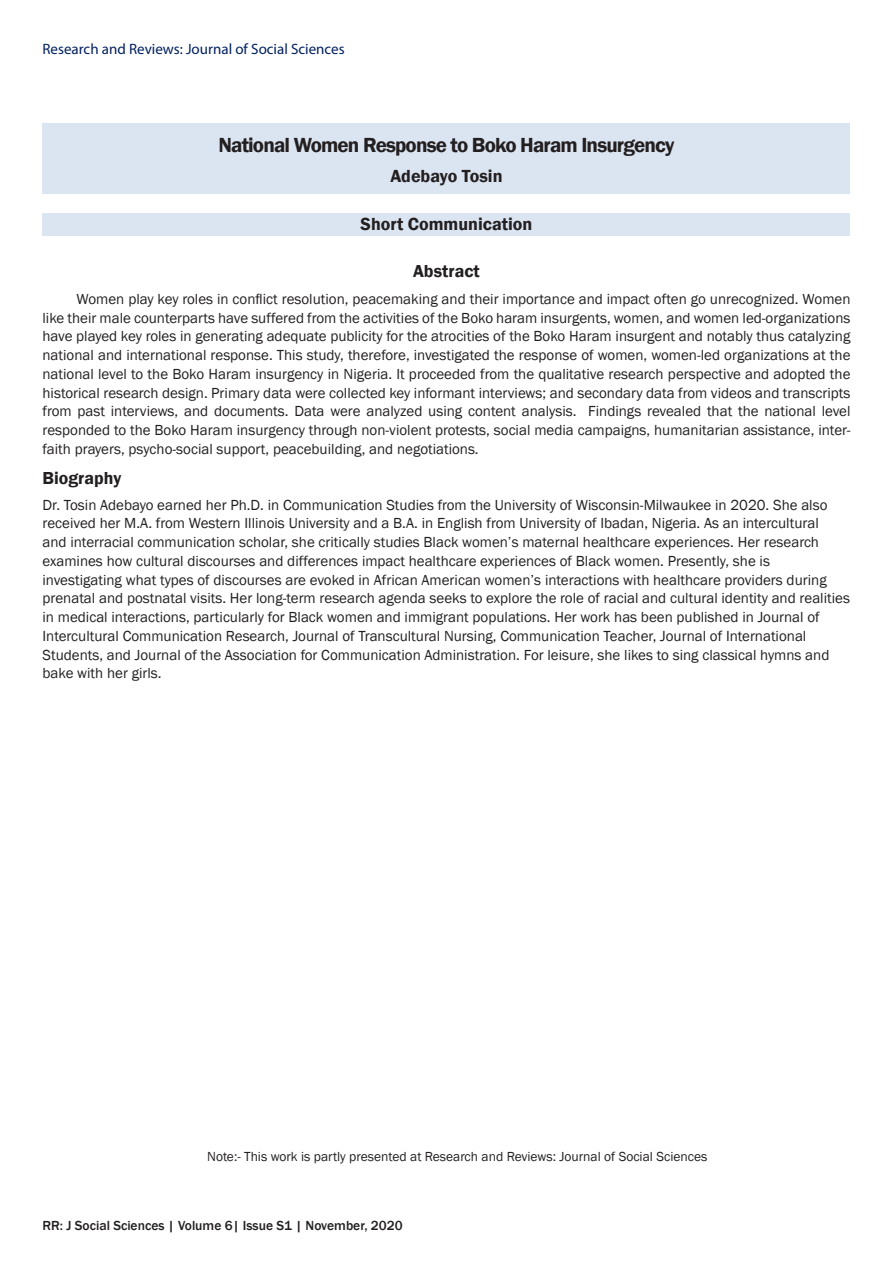
<style>
.page{position:relative;width:893px;height:1263px;background:#fff}
.page>*{position:absolute;margin:0;border:0;box-sizing:border-box;transform-origin:0 0}
.t1{font:600 21px "Franklin Gothic";letter-spacing:-.04em;color:#231f20}
.t2{font:600 18px "Franklin Gothic";color:#231f20}
.Default{font:600 17.85px "Franklin Gothic";color:#231f20}
.Default-2{font:15px/18.8px "Franklin Gothic";color:#231f20}
.BD{font:15px/18.8px "Franklin Gothic";color:#231f20;text-align:justify}
.t3{font:15px "Myriad Pro";color:#002060}
.Default-3{font:13.5px "Franklin Gothic";color:#231f20}
.t4{font:500 13.5px "Franklin Gothic";color:#231f20}
</style>
<div class="page">
<div style="left:43px;top:124px;width:807px;height:70px;background:#dbe5f1"></div>
<div style="left:43px;top:213px;width:807px;height:23px;background:#dbe5f1"></div>
<p class="t3" style="left:43px;top:39px;width:304px">Research and Reviews: Journal of Social Sciences</p>
<p class="t1" style="left:218px;top:132px;width:458px">National Women Response to Boko Haram Insurgency</p>
<p class="t2" style="left:390px;top:164px;width:114px">Adebayo Tosin</p>
<p class="t2" style="left:361px;top:213px;width:173px">Short Communication</p>
<p class="Default" style="left:413px;top:260px;width:68px">Abstract</p>
<p class="BD" style="left:43px;top:290px;width:809px;text-indent:34px">Women play key roles in conflict resolution, peacemaking and their importance and impact often go unrecognized. Women like their male counterparts have suffered from the activities of the Boko haram insurgents, women, and women led-organizations have played key roles in generating adequate publicity for the atrocities of the Boko Haram insurgent and notably thus catalyzing national and international response. This study, therefore, investigated the response of women, women-led organizations at the national level to the Boko Haram insurgency in Nigeria. It proceeded from the qualitative research perspective and adopted the historical research design. Primary data were collected key informant interviews; and secondary data from videos and transcripts from past interviews, and documents. Data were analyzed using content analysis. Findings revealed that the national level responded to the Boko Haram insurgency through non-violent protests, social media campaigns, humanitarian assistance, inter&shy;faith prayers, psycho-social support, peacebuilding, and negotiations.</p>
<p class="Default" style="left:43px;top:467px;width:80px">Biography</p>
<p class="Default-2" style="left:43px;top:495px;width:809px">Dr. Tosin Adebayo earned her Ph.D. in Communication Studies from the University of Wisconsin-Milwaukee in 2020. She also received her M.A. from Western Illinois University and a B.A. in English from University of Ibadan, Nigeria. As an intercultural<br>and interracial communication scholar, she critically studies Black women’s maternal healthcare experiences. Her research examines how cultural discourses and differences impact healthcare experiences of Black women. Presently, she is investigating what types of discourses are evoked in African American women’s interactions with healthcare providers during prenatal and postnatal visits. Her long-term research agenda seeks to explore the role of racial and cultural identity and realities in medical interactions, particularly for Black women and immigrant populations. Her work has been published in Journal of Intercultural Communication Research, Journal of Transcultural Nursing, Communication Teacher, Journal of International Students, and Journal of the Association for Communication Administration. For leisure, she likes to sing classical hymns and bake with her girls.</p>
<p class="Default-3" style="left:207px;top:1148px;width:502px">Note:- This work is partly presented at Research and Reviews: Journal of Social Sciences</p>
<p class="t4" style="left:43px;top:1217px;width:362px">RR: J Social Sciences | Volume 6| Issue S1 | November, 2020</p>
</div>
